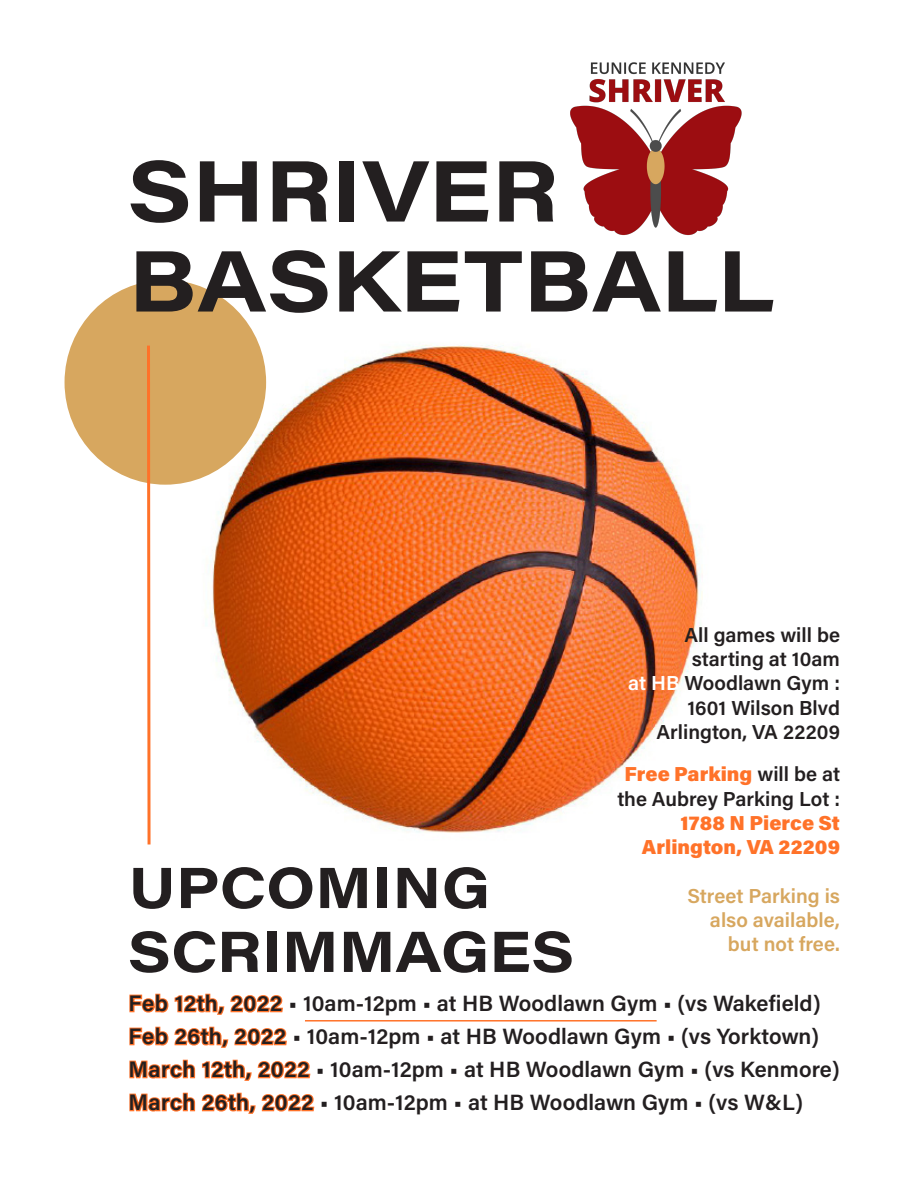
<style>
.page{position:relative;width:918px;height:1188px;background:#fff}
.page>*{position:absolute;margin:0;border:0;box-sizing:border-box;transform-origin:0 0}
.t1{font:85.5px "Acumin Variable Concept";letter-spacing:.155em;color:#231f20}
.t2{font:57px "Acumin Variable Concept";letter-spacing:.145em;color:#231f20}
.t3{font:22.2px "Acumin Variable Concept";letter-spacing:.045em;color:#231f20}
.t4{font:20.25px "Acumin Variable Concept";letter-spacing:.045em;color:#231f20}
.t5{font:20.25px "Acumin Variable Concept";letter-spacing:.04em;color:#d7a75f}
.t6{font:20.25px "Acumin Variable Concept";letter-spacing:.09em;color:#ff7229}
.t7{font:20.25px "Acumin Variable Concept";letter-spacing:.065em;color:#ff7229}
.s1{color:#fff}
.s2{color:#231f20}
.s3{font-size:22.35px;color:#ff7229}
</style>
<div class="page">
<img style="left:206px;top:307px;width:497px;height:526px">
<img style="left:570px;top:62px;width:172px;height:174px">
<div style="left:65px;top:280px;width:201px;height:205px;background:#d7a75f;border-radius:50%"></div>
<svg style="left:145px;top:345px;width:7px;height:500px"></svg>
<hr style="left:305px;top:1020px;width:352px;height:2px;background:#ff7229">
<p class="t1" style="left:129px;top:133px;width:418px">SHRIVER</p>
<p class="t1" style="left:129px;top:223px;width:637px">BASKETBALL</p>
<p class="t4" style="left:685px;top:621px;width:156px">All games will be</p>
<p class="t4" style="left:692px;top:645px;width:149px">starting at 10am</p>
<p class="t4" style="left:628px;top:670px;width:212px"><span class="s1">at HB</span> Woodlawn Gym :</p>
<p class="t4" style="left:687px;top:694px;width:153px">1601 Wilson Blvd</p>
<p class="t4" style="left:657px;top:718px;width:184px">Arlington, VA 22209</p>
<p class="t7" style="left:625px;top:760px;width:216px">Free Parking <span class="s2">will be at</span></p>
<p class="t4" style="left:617px;top:785px;width:223px">the Aubrey Parking Lot :</p>
<p class="t6" style="left:680px;top:809px;width:159px">1788 N Pierce St</p>
<p class="t6" style="left:642px;top:833px;width:198px">Arlington, VA 22209</p>
<p class="t5" style="left:687px;top:882px;width:153px">Street Parking is</p>
<p class="t5" style="left:710px;top:906px;width:130px">also available,</p>
<p class="t5" style="left:728px;top:931px;width:112px">but not free.</p>
<p class="t2" style="left:129px;top:849px;width:355px">UPCOMING</p>
<p class="t2" style="left:129px;top:913px;width:438px">SCRIMMAGES</p>
<p class="t3" style="left:129px;top:988px;width:693px"><span class="s3">Feb 12th, 2022</span> • 10am-12pm • at HB Woodlawn Gym • (vs Wakefield)</p>
<p class="t3" style="left:129px;top:1021px;width:691px"><span class="s3">Feb 26th, 2022</span> • 10am-12pm • at HB Woodlawn Gym • (vs Yorktown)</p>
<p class="t3" style="left:129px;top:1054px;width:712px"><span class="s3">March 12th, 2022</span> • 10am-12pm • at HB Woodlawn Gym • (vs Kenmore)</p>
<p class="t3" style="left:129px;top:1087px;width:675px"><span class="s3">March 26th, 2022</span> • 10am-12pm • at HB Woodlawn Gym • (vs W&amp;L)</p>
</div>
